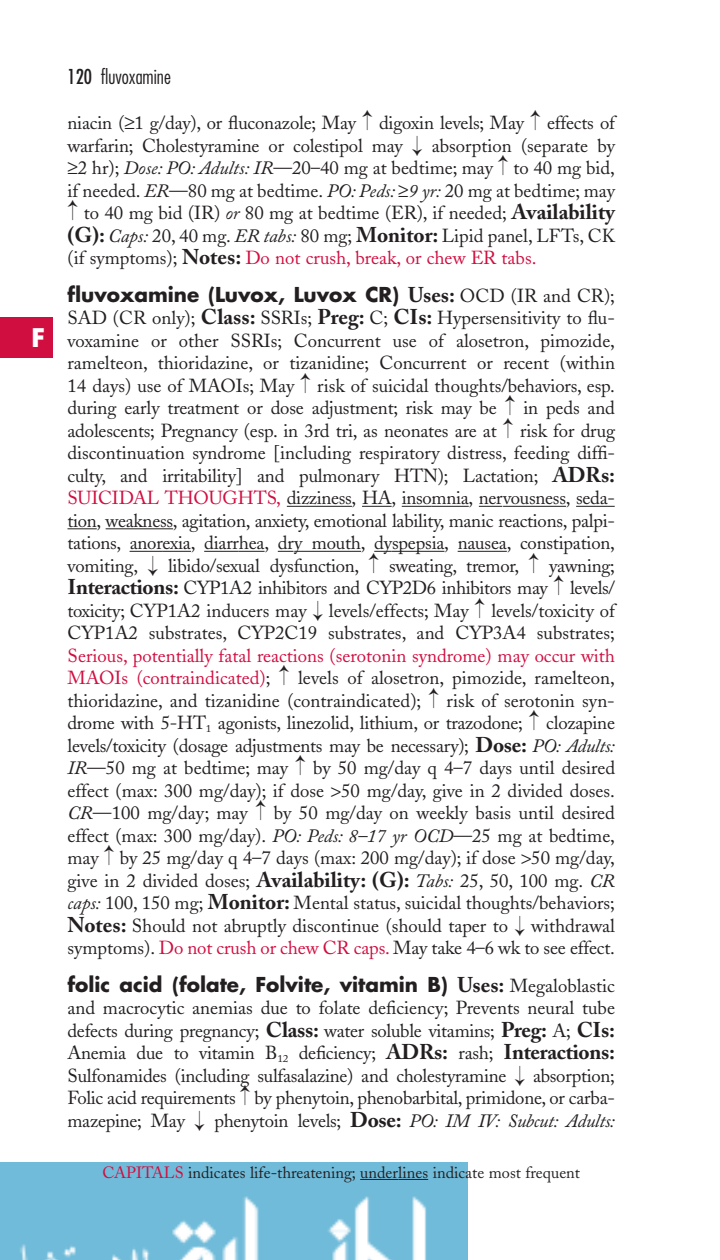
<style>
.page{position:relative;width:720px;height:1260px;background:#fff}
.page>*{position:absolute;margin:0;border:0;box-sizing:border-box;transform-origin:0 0}
.t1{font:700 25px "Futura";color:#fff}
.t2{font:700 20px "Futura";color:#231f20}
.t3{font:300 condensed 20px "Futura";color:#231f20}
.t4{font:18.75px/22.5px "Adobe Caslon";letter-spacing:-.005em;color:#231f20;text-align:justify}
.t5{font:18.75px/22.5px "Adobe Caslon";color:#d10e40}
.t6{font:italic 18.75px "Adobe Caslon";letter-spacing:-.015em;color:#231f20}
.t7{font:16.25px "Adobe Caslon";color:#231f20}
.s1{font-weight:400}
.s2{font-style:italic}
.s3{font-weight:700;font-size:21.25px}
.s4{color:#231f20}
.s5{font-weight:700;font-size:21.25px;color:#231f20}
.s6{font-family:"Adobe Caslon";font-size:21.25px}
.s7{font-family:"Adobe Caslon";font-weight:400;font-size:18.75px}
.s8{color:#d10e40}
.s9{font-style:normal}
.s10{font-weight:700;font-style:normal;font-size:21.25px}
</style>
<div class="page">
<img style="left:0;top:1162px;width:468px;height:98px">
<hr style="left:287px;top:506px;width:65px;height:1px;background:#231f20">
<hr style="left:362px;top:506px;width:30px;height:1px;background:#231f20">
<hr style="left:402px;top:506px;width:30px;height:1px;background:#231f20">
<hr style="left:432px;top:506px;width:37px;height:1px;background:#231f20">
<svg style="left:479px;top:506px;width:23px;height:1px"></svg>
<hr style="left:503px;top:506px;width:63px;height:1px;background:#231f20">
<hr style="left:576px;top:506px;width:32px;height:1px;background:#231f20">
<svg style="left:68px;top:528px;width:29px;height:1px"></svg>
<hr style="left:106px;top:528px;width:67px;height:1px;background:#231f20">
<hr style="left:130px;top:551px;width:33px;height:1px;background:#231f20">
<hr style="left:204px;top:551px;width:35px;height:1px;background:#231f20">
<svg style="left:239px;top:551px;width:26px;height:1px"></svg>
<svg style="left:278px;top:551px;width:16px;height:1px"></svg>
<hr style="left:294px;top:551px;width:67px;height:1px;background:#231f20">
<hr style="left:392px;top:551px;width:52px;height:1px;background:#231f20">
<hr style="left:458px;top:551px;width:49px;height:1px;background:#231f20">
<div style="left:0;top:317px;width:52px;height:41px;background:#d10e40"></div>
<hr style="left:360px;top:1179px;width:38px;height:1px;background:#231f20">
<hr style="left:398px;top:1179px;width:30px;height:1px;background:#231f20">
<svg style="left:374px;top:551px;width:18px;height:1px"></svg>
<svg style="left:148px;top:551px;width:43px;height:1px"></svg>
<h1 class="t1" style="left:31px;top:326px;width:15px">F</h1>
<p class="t3" style="left:68px;top:68px;width:105px"><span class="s1">120</span> fluvoxamine</p>
<p class="t4" style="left:68px;top:114px;width:549px">niacin (≥1 g/day), or fluconazole; May digoxin levels; May effects of warfarin; Cholestyramine or colestipol may</p>
<p class="t4" style="left:432px;top:137px;width:185px">absorption (separate by</p>
<p class="t4" style="left:68px;top:159px;width:549px">≥2 hr); <span class="s2">Dose: PO: Adults: IR</span>—20–40 mg at bedtime; may to 40 mg bid,</p>
<p class="t4" style="left:68px;top:182px;width:549px">if needed. <span class="s2">ER</span>—80 mg at bedtime. <span class="s2">PO: Peds:</span> ≥<span class="s2">9 yr:</span> 20 mg at bedtime; may</p>
<p class="t4" style="left:84px;top:204px;width:533px">to 40 mg bid (IR) <span class="s2">or</span> 80 mg at bedtime (ER), if needed; <span class="s3">Availability</span></p>
<p class="t4" style="left:67px;top:227px;width:549px"><span class="s3">(G):</span> <span class="s2">Caps:</span> 20, 40 mg. <span class="s2">ER tabs:</span> 80 mg; <span class="s3">Monitor:</span> Lipid panel, LFTs, CK</p>
<p class="t5" style="left:67px;top:249px;width:470px"><span class="s4">(if symptoms);</span> <span class="s5">Notes:</span> Do not crush, break, or chew ER tabs.</p>
<p class="t2" style="left:68px;top:285px;width:549px">fluvoxamine (Luvox, Luvox CR) <span class="s6">Uses:</span> <span class="s7">OCD (IR and CR);</span></p>
<p class="t4" style="left:67px;top:309px;width:549px">SAD (CR only); <span class="s3">Class:</span> SSRIs; <span class="s3">Preg:</span> C; <span class="s3">CIs:</span> Hypersensitivity to flu&shy;voxamine or other SSRIs; Concurrent use of alosetron, pimozide, ramelteon, thioridazine, or tizanidine; Concurrent or recent (within 14 days) use of MAOIs; May risk of suicidal thoughts/behaviors, esp. during early treatment or dose adjustment; risk may be</p>
<p class="t4" style="left:67px;top:399px;width:549px;text-indent:456px">in peds and adolescents; Pregnancy (esp. in 3rd tri, as neonates are at risk for drug discontinuation syndrome [including respiratory distress, feeding diffi&shy;culty, and irritability] and pulmonary HTN); Lactation; <span class="s3">ADRs:<br></span><span class="s8">SUICIDAL THOUGHTS,</span> dizziness, HA, insomnia, nervousness, seda&shy;tion, weakness, agitation, anxiety, emotional lability, manic reactions, palpi&shy;tations, anorexia, diarrhea, dry mouth, dyspepsia, nausea, constipation, vomiting,</p>
<p class="t4" style="left:168px;top:557px;width:193px">libido/sexual dysfunction,</p>
<p class="t4" style="left:389px;top:557px;width:132px">sweating, tremor,</p>
<p class="t4" style="left:67px;top:557px;width:549px;text-indent:482px">yawning; <span class="s3">Interactions:</span> CYP1A2 inhibitors and CYP2D6 inhibitors may levels/ toxicity; CYP1A2 inducers may levels/effects; May levels/toxicity of CYP1A2 substrates, CYP2C19 substrates, and CYP3A4 substrates;</p>
<p class="t5" style="left:67px;top:647px;width:549px">Serious, potentially fatal reactions (serotonin syndrome) may occur with<br>MAOIs (contraindicated)<span class="s4">;</span></p>
<p class="t4" style="left:67px;top:669px;width:549px;text-indent:231px">levels of alosetron, pimozide, ramelteon, thioridazine, and tizanidine (contraindicated);</p>
<p class="t4" style="left:67px;top:692px;width:549px;text-indent:379px">risk of serotonin syn&shy;drome with 5-HT<sub>1</sub> agonists, linezolid, lithium, or trazodone; clozapine levels/toxicity (dosage adjustments may be necessary); <span class="s3">Dose:</span> <span class="s2">PO: Adults:<br>IR</span>—50 mg at bedtime; may</p>
<p class="t4" style="left:67px;top:759px;width:549px;text-indent:246px">by 50 mg/day q 4–7 days until desired effect (max: 300 mg/day); if dose 50 mg/day, give in 2 divided doses.<br><span class="s2">CR</span>—100 mg/day; may</p>
<p class="t4" style="left:67px;top:804px;width:549px;text-indent:206px">by 50 mg/day on weekly basis until desired effect (max: 300 mg/day). <span class="s2">PO: Peds: 8–17 yr OCD</span>—25 mg at bedtime, may by 25 mg/day q 4–7 days (max: 200 mg/day); if dose 50 mg/day, give in 2 divided doses; <span class="s3">Availability: (G):</span> <span class="s2">Tabs:</span> 25, 50, 100 mg. <span class="s2">CR caps:</span> 100, 150 mg; <span class="s3">Monitor:</span> Mental status, suicidal thoughts/behaviors; <span class="s3">Notes:</span> Should not abruptly discontinue (should taper to withdrawal symptoms). <span class="s8">Do not crush or chew CR caps.</span> May take 4–6 wk to see effect.</p>
<p class="t2" style="left:68px;top:975px;width:549px">folic acid (folate, Folvite, vitamin B) <span class="s6">Uses:</span> <span class="s7">Megaloblastic</span></p>
<p class="t4" style="left:67px;top:999px;width:549px">and macrocytic anemias due to folate deficiency; Prevents neural tube defects during pregnancy; <span class="s3">Class:</span> water soluble vitamins; <span class="s3">Preg:</span> A; <span class="s3">CIs:<br></span>Anemia due to vitamin B<sub>12</sub> deficiency; <span class="s3">ADRs:</span> rash; <span class="s3">Interactions:<br></span>Sulfonamides (including sulfasalazine) and cholestyramine</p>
<p class="t4" style="left:68px;top:1067px;width:549px;text-indent:466px">absorption; Folic acid requirements by phenytoin, phenobarbital, primidone, or carba&shy;mazepine; May</p>
<p class="t6" style="left:214px;top:1113px;width:402px"><span class="s9">phenytoin levels;</span> <span class="s10">Dose:</span> PO: IM IV: Subcut: Adults:</p>
<p class="t7" style="left:102px;top:1166px;width:479px"><span class="s8">CAPITALS</span> indicates life-threatening; underlines indicate most frequent</p>
</div>
